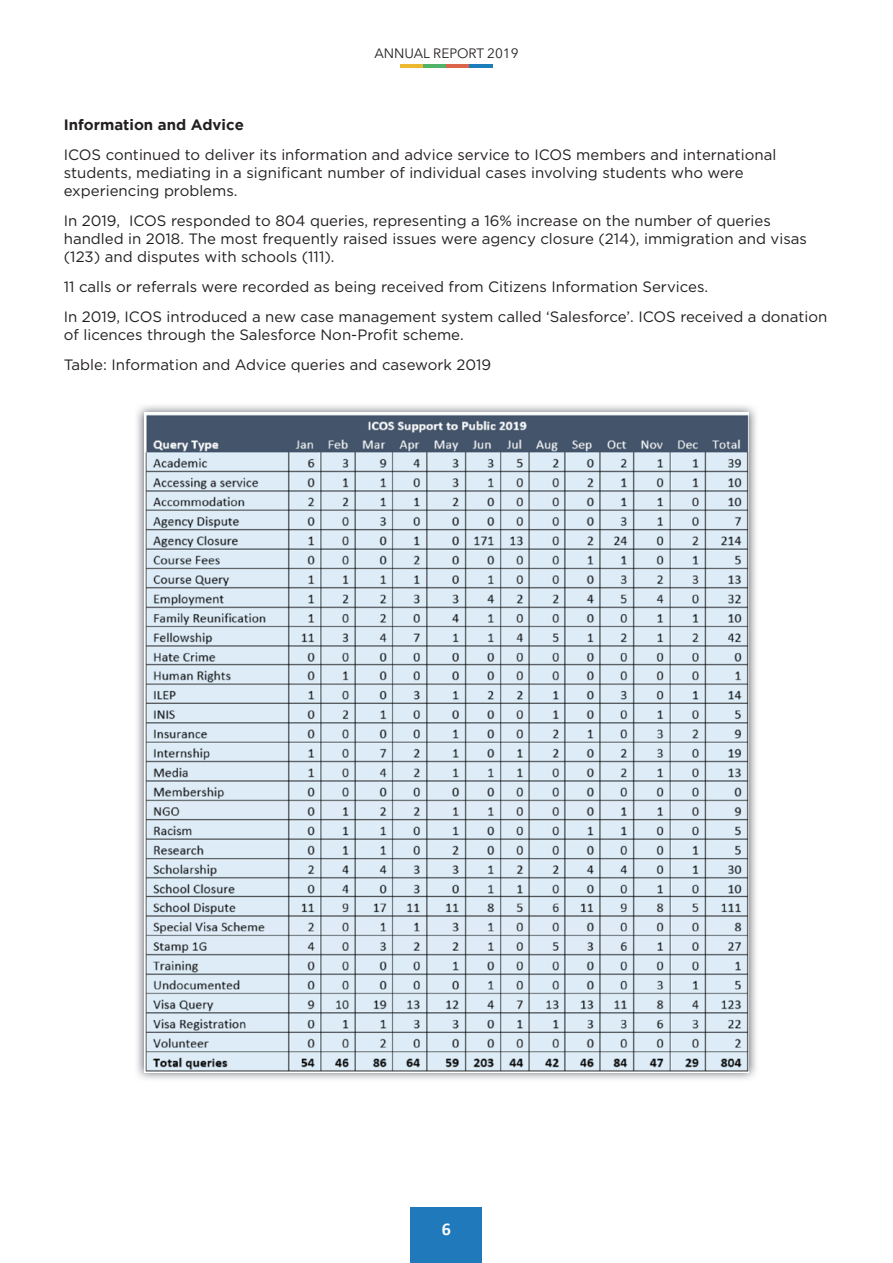
<style>
.page{position:relative;width:893px;height:1263px;background:#fff}
.page>*{position:absolute;margin:0;border:0;box-sizing:border-box;transform-origin:0 0}
.t1{font:700 18px "Calibri";color:#fff}
.t2{font:15px/18px "Gotham";color:#231f20}
.t3{font:700 15px "Gotham";color:#231f20}
.t4{font:13.5px "Avenir Next LT Pro";color:#231f20}
</style>
<div class="page">
<div style="left:411px;top:1207px;width:71px;height:56px;background:#1f79bb"></div>
<hr style="left:400px;top:64px;width:23px;height:3px;background:#ebb830">
<hr style="left:423px;top:64px;width:23px;height:3px;background:#51b369">
<hr style="left:446px;top:64px;width:24px;height:3px;background:#dc654c">
<hr style="left:470px;top:64px;width:23px;height:3px;background:#1b7ebb">
<img style="left:136px;top:405px;width:620px;height:674px">
<img style="left:144px;top:413px;width:605px;height:659px">
<p class="t4" style="left:374px;top:45px;width:146px">ANNUAL REPORT 2019</p>
<p class="t3" style="left:64px;top:116px;width:182px">Information and Advice</p>
<p class="t2" style="left:64px;top:146px;width:714px">ICOS continued to deliver its information and advice service to ICOS members and international students, mediating in a significant number of individual cases involving students who were experiencing problems.</p>
<p class="t2" style="left:64px;top:212px;width:745px">In 2019, ICOS responded to 804 queries, representing a 16% increase on the number of queries handled in 2018. The most frequently raised issues were agency closure (214), immigration and visas (123) and disputes with schools (111).</p>
<p class="t2" style="left:64px;top:272px;width:765px;line-height:30px">11 calls or referrals were recorded as being received from Citizens Information Services.<br>In 2019, ICOS introduced a new case management system called ‘Salesforce’. ICOS received a donation</p>
<p class="t2" style="left:64px;top:320px;width:429px;line-height:30px">of licences through the Salesforce Non-Profit scheme.<br>Table: Information and Advice queries and casework 2019</p>
<p class="t1" style="left:442px;top:1216px;width:11px">6</p>
</div>
